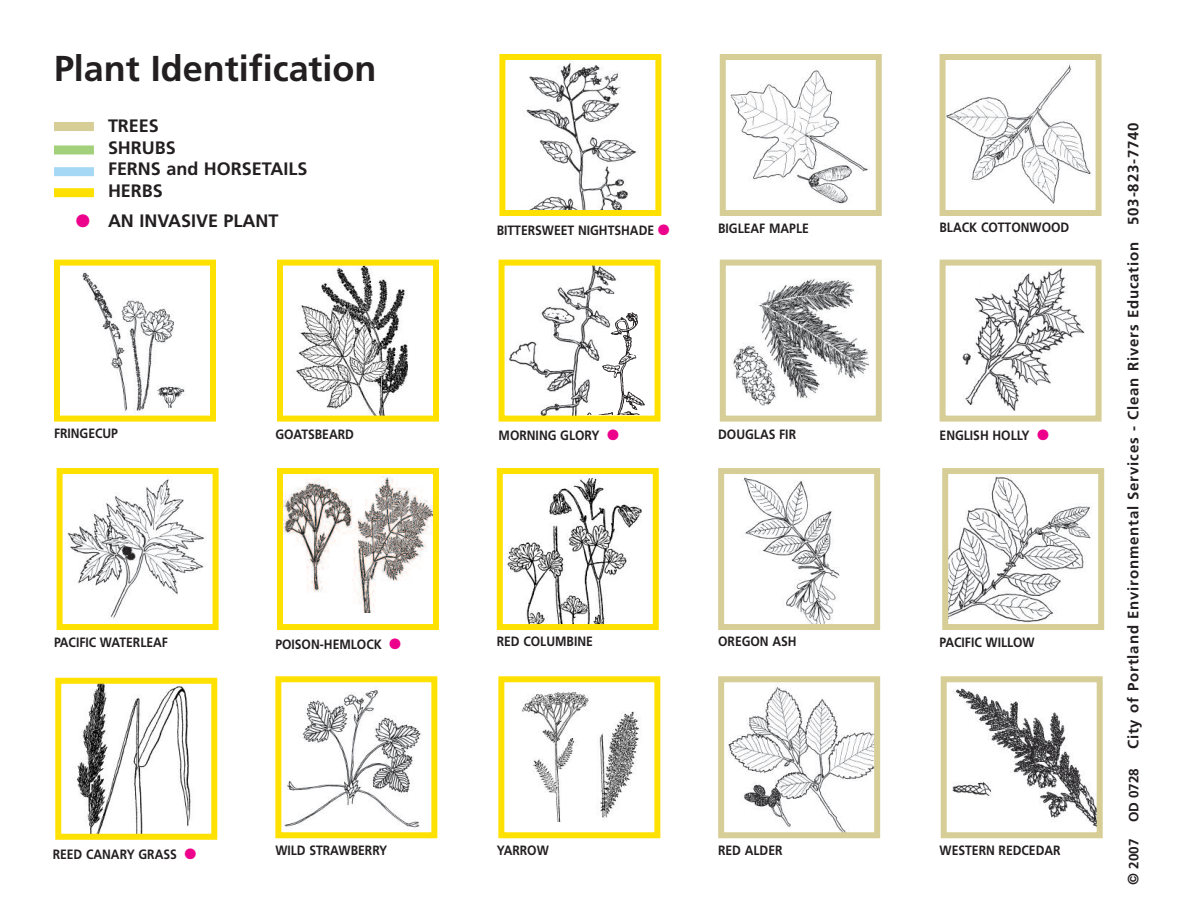
<style>
.page{position:relative;width:1188px;height:918px;background:#fff}
.page>*{position:absolute;margin:0;border:0;box-sizing:border-box;transform-origin:0 0}
.t1{font:700 36px "Frutiger";color:#231f20}
.t2{font:700 18px/21.6px "Frutiger";color:#231f20}
.t3{font:700 15px "Frutiger";letter-spacing:.055em;color:#231f20}
.t4{font:700 13.5px "Frutiger";color:#231f20;scale:.9 1}
.s1{color:#ed028c}
.s2{font-size:13.5px}
</style>
<div class="page">
<img style="left:82px;top:272px;width:103px;height:139px">
<div style="left:54px;top:260px;width:162px;height:162px;border:6px solid #ffe101"></div>
<img style="left:284px;top:690px;width:137px;height:140px">
<div style="left:275px;top:676px;width:162px;height:162px;border:6px solid #ffe101"></div>
<img style="left:521px;top:691px;width:119px;height:131px">
<div style="left:498px;top:676px;width:162px;height:162px;border:6px solid #ffe101"></div>
<img style="left:67px;top:479px;width:139px;height:139px">
<div style="left:57px;top:468px;width:162px;height:162px;border:6px solid #ffe101"></div>
<img style="left:947px;top:64px;width:144px;height:140px">
<div style="left:940px;top:54px;width:162px;height:162px;border:6px solid #d7ce97"></div>
<img style="left:507px;top:476px;width:135px;height:147px">
<div style="left:497px;top:468px;width:162px;height:162px;border:6px solid #ffe101"></div>
<img style="left:284px;top:477px;width:148px;height:135px">
<div style="left:277px;top:468px;width:162px;height:162px;border:6px solid #ffe101"></div>
<img style="left:76px;top:685px;width:115px;height:148px">
<div style="left:55px;top:678px;width:162px;height:162px;border:6px solid #ffe101"></div>
<img style="left:742px;top:477px;width:98px;height:146px">
<div style="left:718px;top:468px;width:162px;height:162px;border:6px solid #d7ce97"></div>
<img style="left:509px;top:267px;width:108px;height:148px">
<div style="left:499px;top:260px;width:162px;height:162px;border:6px solid #ffe101"></div>
<img style="left:296px;top:267px;width:112px;height:148px">
<div style="left:277px;top:260px;width:162px;height:162px;border:6px solid #ffe101"></div>
<img style="left:526px;top:61px;width:110px;height:148px">
<div style="left:499px;top:54px;width:162px;height:162px;border:6px solid #ffe101"></div>
<img style="left:962px;top:267px;width:123px;height:144px">
<div style="left:940px;top:260px;width:162px;height:162px;border:6px solid #d7ce97"></div>
<img style="left:730px;top:70px;width:138px;height:134px">
<div style="left:720px;top:54px;width:162px;height:162px;border:6px solid #d7ce97"></div>
<img style="left:952px;top:688px;width:144px;height:139px">
<div style="left:941px;top:676px;width:162px;height:162px;border:6px solid #d7ce97"></div>
<img style="left:728px;top:686px;width:145px;height:145px">
<div style="left:718px;top:676px;width:162px;height:162px;border:6px solid #d7ce97"></div>
<img style="left:733px;top:279px;width:136px;height:127px">
<div style="left:720px;top:260px;width:162px;height:162px;border:6px solid #d7ce97"></div>
<img style="left:949px;top:476px;width:143px;height:147px">
<div style="left:942px;top:468px;width:162px;height:162px;border:6px solid #d7ce97"></div>
<div style="left:54px;top:122px;width:40px;height:9px;background:#d7ce97"></div>
<div style="left:54px;top:145px;width:40px;height:9px;background:#a3d17b"></div>
<div style="left:54px;top:167px;width:40px;height:9px;background:#a4d8f4"></div>
<div style="left:54px;top:188px;width:40px;height:9px;background:#ffe101"></div>
<img style="left:568px;top:310px;width:77px;height:105px">
<h1 class="t1" style="left:54px;top:54px;width:324px">Plant Identification</h1>
<h2 class="t2" style="left:108px;top:117px;width:201px">TREES<br>SHRUBS<br>FERNS and HORSETAILS<br>HERBS</h2>
<h2 class="t2" style="left:76px;top:212px;width:204px"><span class="s1">●</span> AN INVASIVE PLANT</h2>
<p class="t4" style="left:497px;top:225px;width:194px">BITTERSWEET NIGHTSHADE <span class="s1">●</span></p>
<p class="t4" style="left:718px;top:223px;width:102px">BIGLEAF MAPLE</p>
<p class="t4" style="left:54px;top:428px;width:73px">FRINGECUP</p>
<p class="t4" style="left:275px;top:429px;width:89px">GOATSBEARD</p>
<p class="t4" style="left:499px;top:430px;width:135px">MORNING GLORY <span class="s1">●</span></p>
<p class="t4" style="left:718px;top:429px;width:88px">DOUGLAS FIR</p>
<p class="t4" style="left:54px;top:637px;width:128px">PACIFIC WATERLEAF</p>
<p class="t4" style="left:275px;top:639px;width:141px">POISON-HEMLOCK <span class="s1">●</span></p>
<p class="t4" style="left:497px;top:636px;width:108px">RED COLUMBINE</p>
<p class="t4" style="left:718px;top:636px;width:89px">OREGON ASH</p>
<p class="t4" style="left:53px;top:849px;width:161px">REED CANARY GRASS <span class="s1">●</span></p>
<p class="t4" style="left:275px;top:845px;width:126px">WILD STRAWBERRY</p>
<p class="t4" style="left:497px;top:845px;width:59px">YARROW</p>
<p class="t4" style="left:718px;top:845px;width:73px">RED ALDER</p>
<p class="t4" style="left:940px;top:222px;width:146px">BLACK COTTONWOOD</p>
<p class="t4" style="left:940px;top:430px;width:123px">ENGLISH HOLLY <span class="s1">●</span></p>
<p class="t4" style="left:940px;top:637px;width:107px">PACIFIC WILLOW</p>
<p class="t4" style="left:940px;top:845px;width:136px">WESTERN REDCEDAR</p>
<p class="t3" style="left:1127px;top:885px;width:764px;rotate:-90deg">© <span class="s2">2007 OD 0728</span> City of Portland Environmental Services - Clean Rivers Education 503-823-7740</p>
</div>
